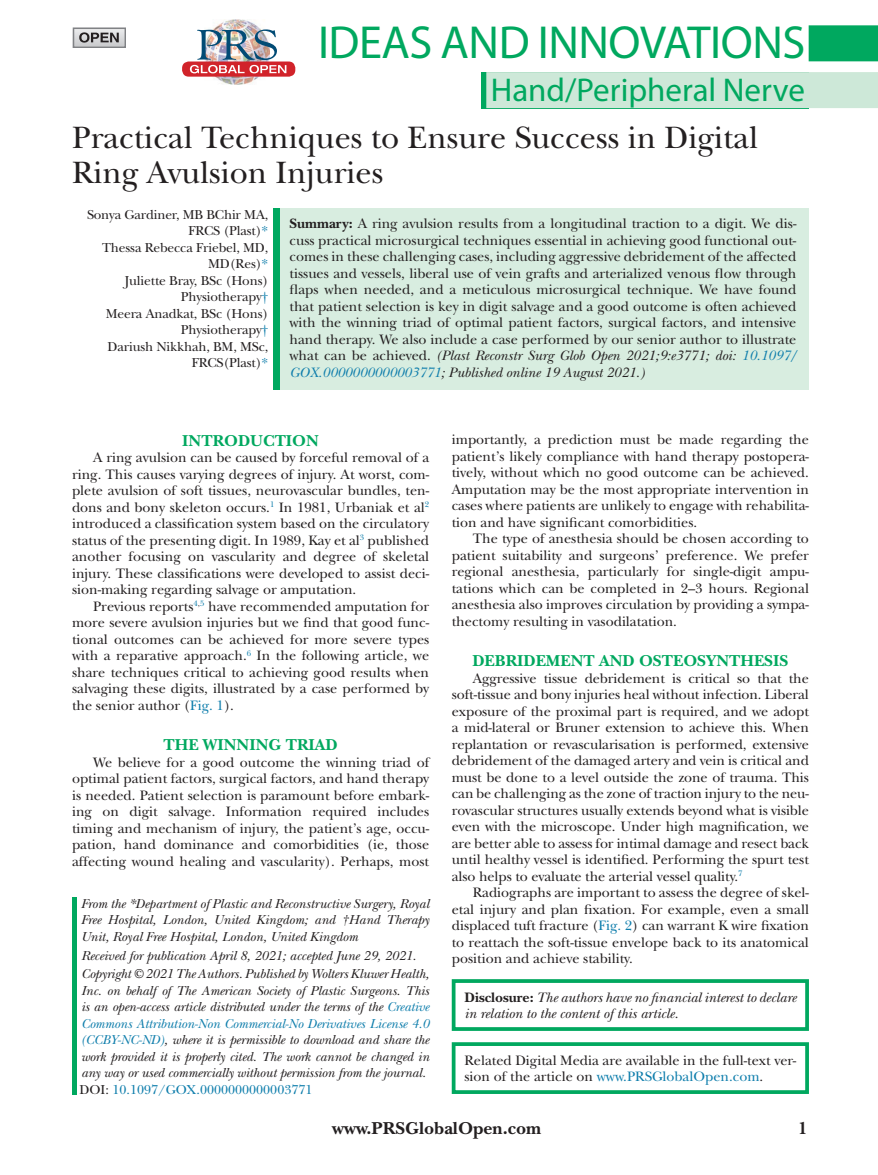
<style>
.page{position:relative;width:878px;height:1175px;background:#fff}
.page>*{position:absolute;margin:0;border:0;box-sizing:border-box;transform-origin:0 0}
.t1{font:46.5px "Myriad Pro";letter-spacing:-.01em;color:#00a85f}
.t2{font:33px "Myriad Pro";color:#00a85f}
.t3{font:32.25px/34.5px "New Baskerville Std";color:#231f20}
.t4{font:700 18px "New Baskerville Std";color:#231f20}
.t5{font:700 16.5px "New Baskerville Std";color:#00a85f}
.t6{font:14.25px/16.5px "New Baskerville Std";color:#231f20;text-align:justify}
.t7{font:italic 14.25px/16.5px "New Baskerville Std";color:#231f20}
.t8{font:italic 13.5px/16.5px "New Baskerville Std";letter-spacing:-.005em;color:#231f20}
.t9{font:13.5px/16.5px "New Baskerville Std";letter-spacing:-.01em;color:#231f20;text-align:right}
.s1{color:#0f7eac}
.s2{font-weight:700}
.s3{font-style:italic}
.s4{font-style:italic;color:#0f7eac}
.s5{font-style:normal}
.s6{font-style:normal;color:#0f7eac}
.s7{font-weight:700;font-style:normal}
</style>
<div class="page">
<div style="left:73px;top:28px;width:52px;height:20px;border:2px solid #808285"></div>
<svg style="left:79px;top:32px;width:40px;height:11px"></svg>
<div style="left:452px;top:1042px;width:356px;height:52px;border:4px solid #00a85f"></div>
<div style="left:452px;top:979px;width:356px;height:51px;border:4px solid #00a85f"></div>
<div style="left:486px;top:72px;width:392px;height:36px;background:#cde8d8"></div>
<hr style="left:72px;top:897px;width:4px;height:49px;background:#00a85f">
<hr style="left:72px;top:946px;width:4px;height:19px;background:#00a85f">
<hr style="left:72px;top:965px;width:4px;height:118px;background:#00a85f">
<hr style="left:72px;top:1081px;width:4px;height:13px;background:#00a85f">
<div style="left:274px;top:207px;width:534px;height:182px;background:#d8ede0"></div>
<div style="left:274px;top:206px;width:6px;height:183px;background:#00a85f"></div>
<div style="left:72px;top:126px;width:736px;height:82px;background:#fff"></div>
<div style="left:808px;top:25px;width:70px;height:36px;background:#00a85f"></div>
<img style="left:213px;top:20px;width:48px;height:64px">
<svg style="left:182px;top:61px;width:113px;height:16px"></svg>
<img style="left:190px;top:29px;width:96px;height:44px">
<h1 class="t1" style="left:318px;top:14px;width:489px">IDEAS AND INNOVATIONS</h1>
<h2 class="t2" style="left:491px;top:69px;width:315px">HAND/PERIPHERAL NERVE</h2>
<h3 class="t3" style="left:72px;top:121px;width:687px">Practical Techniques to Ensure Success in Digital<br>Ring Avulsion Injuries</h3>
<p class="t9" style="left:87px;top:206px;width:183px">Sonya Gardiner, MB BChir MA,<br>FRCS (Plast)<span class="s1">*<br></span>Thessa Rebecca Friebel, MD,<br>MD(Res)<span class="s1">*<br></span>Juliette Bray, BSc (Hons)<br>Physiotherapy<span class="s1">†<br></span>Meera Anadkat, BSc (Hons)<br>Physiotherapy<span class="s1">†<br></span>Dariush Nikkhah, BM, MSc,<br>FRCS(Plast)<span class="s1">*</span></p>
<p class="t6" style="left:289px;top:215px;width:508px"><span class="s2">Summary:</span> A ring avulsion results from a longitudinal traction to a digit. We dis&shy;cuss practical microsurgical techniques essential in achieving good functional out&shy;comes in these challenging cases, including aggressive debridement of the affected tissues and vessels, liberal use of vein grafts and arterialized venous flow through flaps when needed, and a meticulous microsurgical technique. We have found that patient selection is key in digit salvage and a good outcome is often achieved with the winning triad of optimal patient factors, surgical factors, and intensive hand therapy. We also include a case performed by our senior author to illustrate what can be achieved. <span class="s3">(Plast Reconstr Surg Glob Open 2021;9:e3771; doi:</span> <span class="s4">10.1097/ GOX.0000000000003771</span><span class="s3">; Published online 19 August 2021.)</span></p>
<p class="t5" style="left:182px;top:430px;width:138px">INTRODUCTION</p>
<p class="t6" style="left:72px;top:449px;width:359px;text-indent:21px">A ring avulsion can be caused by forceful removal of a ring. This causes varying degrees of injury. At worst, com&shy;plete avulsion of soft tissues, neurovascular bundles, ten&shy;dons and bony skeleton occurs.<sup>1</sup> In 1981, Urbaniak et al<sup>2 </sup>introduced a classification system based on the circulatory status of the presenting digit. In 1989, Kay et al<sup>3</sup> published another focusing on vascularity and degree of skeletal injury. These classifications were developed to assist deci&shy;sion-making regarding salvage or amputation.</p>
<p class="t6" style="left:72px;top:598px;width:359px;text-indent:21px">Previous reports<sup>4</sup><sup>,</sup><sup>5</sup> have recommended amputation for more severe avulsion injuries but we find that good func&shy;tional outcomes can be achieved for more severe types with a reparative approach.<sup>6</sup> In the following article, we share techniques critical to achieving good results when salvaging these digits, illustrated by a case performed by the senior author (<span class="s1">Fig. 1</span>).</p>
<p class="t5" style="left:164px;top:735px;width:175px">THE WINNING TRIAD</p>
<p class="t6" style="left:72px;top:754px;width:359px;text-indent:21px">We believe for a good outcome the winning triad of optimal patient factors, surgical factors, and hand therapy is needed. Patient selection is paramount before embark&shy;ing on digit salvage. Information required includes timing and mechanism of injury, the patient’s age, occu&shy;pation, hand dominance and comorbidities (ie, those affecting wound healing and vascularity). Perhaps, most</p>
<p class="t8" style="left:81px;top:895px;width:349px;text-align:justify">From the *Department of Plastic and Reconstructive Surgery, Royal Free Hospital, London, United Kingdom; and †Hand Therapy Unit, Royal Free Hospital, London, United Kingdom</p>
<p class="t8" style="left:81px;top:946px;width:350px;line-height:18.8px">Received for publication April 8, 2021; accepted June 29, 2021.<br>Copyright © 2021 The Authors. Published by Wolters Kluwer Health,</p>
<p class="t8" style="left:80px;top:982px;width:351px">Inc. on behalf of The American Society of Plastic Surgeons. This is an open-access article distributed under the terms of the <span class="s1">Creative Commons Attribution-Non Commercial-No Derivatives License 4.0 (CCBY-NC-ND)</span>, where it is permissible to download and share the work provided it is properly cited. The work cannot be changed in any way or used commercially without permission from the journal.<br><span class="s5">DOI:</span> <span class="s6">10.1097/GOX.0000000000003771</span></p>
<p class="t6" style="left:452px;top:431px;width:359px">importantly, a prediction must be made regarding the patient’s likely compliance with hand therapy postopera&shy;tively, without which no good outcome can be achieved.<br>Amputation may be the most appropriate intervention in cases where patients are unlikely to engage with rehabilita&shy;tion and have significant comorbidities.</p>
<p class="t6" style="left:452px;top:530px;width:359px;text-indent:21px">The type of anesthesia should be chosen according to patient suitability and surgeons’ preference. We prefer regional anesthesia, particularly for single-digit ampu&shy;tations which can be completed in 2–3 hours. Regional anesthesia also improves circulation by providing a sympa&shy;thectomy resulting in vasodilatation.</p>
<p class="t5" style="left:472px;top:651px;width:317px">DEBRIDEMENT AND OSTEOSYNTHESIS</p>
<p class="t6" style="left:451px;top:670px;width:359px;text-indent:21px">Aggressive tissue debridement is critical so that the soft-tissue and bony injuries heal without infection. Liberal exposure of the proximal part is required, and we adopt a mid-lateral or Bruner extension to achieve this. When replantation or revascularisation is performed, extensive debridement of the damaged artery and vein is critical and must be done to a level outside the zone of trauma. This can be challenging as the zone of traction injury to the neu&shy;rovascular structures usually extends beyond what is visible even with the microscope. Under high magnification, we are better able to assess for intimal damage and resect back until healthy vessel is identified. Performing the spurt test also helps to evaluate the arterial vessel quality.<sup>7</sup></p>
<p class="t6" style="left:451px;top:884px;width:359px;text-indent:21px">Radiographs are important to assess the degree of skel&shy;etal injury and plan fixation. For example, even a small displaced tuft fracture (<span class="s1">Fig. 2</span>) can warrant K wire fixation to reattach the soft-tissue envelope back to its anatomical position and achieve stability.</p>
<p class="t7" style="left:464px;top:988px;width:333px"><span class="s7">Disclosure:</span> The authors have no financial interest to declare in relation to the content of this article.</p>
<p class="t6" style="left:464px;top:1051px;width:333px">Related Digital Media are available in the full-text ver&shy;sion of the article on <span class="s1">www.PRSGlobalOpen.com</span>.</p>
<p class="t4" style="left:332px;top:1118px;width:210px">www.PRSGlobalOpen.com</p>
<p class="t4" style="left:798px;top:1118px;width:11px">1</p>
</div>
